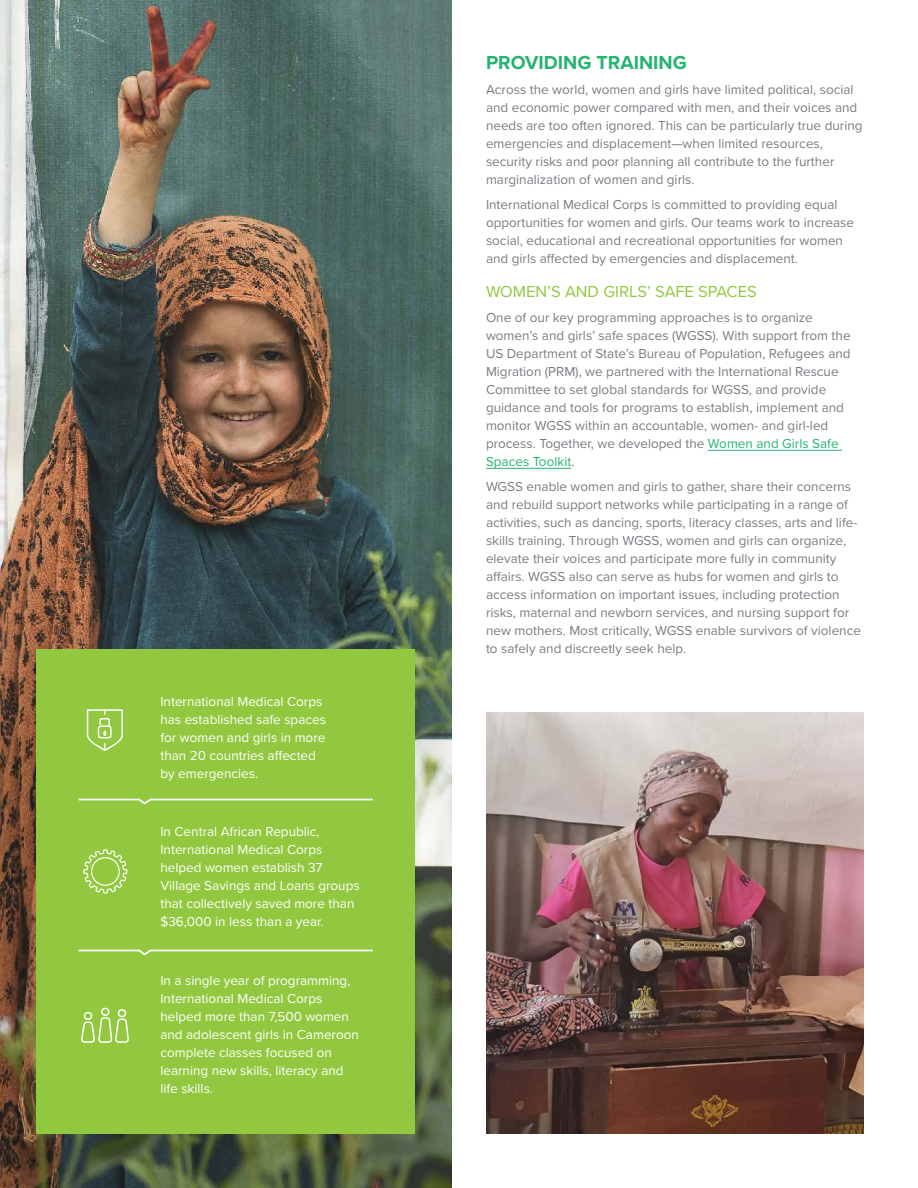
<style>
.page{position:relative;width:918px;height:1188px;background:#fff}
.page>*{position:absolute;margin:0;border:0;box-sizing:border-box;transform-origin:0 0}
.t1{font:700 19.5px "Proxima Nova";color:#26b472}
.t2{font:16.5px "Proxima Nova";color:#91c83f}
.t3{font:13.5px/18px "Proxima Nova";color:#787d83}
.t4{font:13.5px/18px "Proxima Nova";color:#fff}
.s1{color:#26b472}
</style>
<div class="page">
<img style="left:0;top:0;width:451px;height:1188px">
<hr style="left:708px;top:450px;width:134px;height:1px;background:#26b472">
<hr style="left:486px;top:468px;width:85px;height:1px;background:#26b472">
<div style="left:37px;top:649px;width:378px;height:485px;background:#91c83f"></div>
<svg style="left:78px;top:798px;width:295px;height:7px"></svg>
<svg style="left:78px;top:949px;width:295px;height:7px"></svg>
<svg style="left:86px;top:709px;width:37px;height:42px"></svg>
<svg style="left:81px;top:1007px;width:48px;height:36px"></svg>
<svg style="left:83px;top:849px;width:45px;height:45px"></svg>
<img style="left:486px;top:713px;width:378px;height:421px">
<p class="t4" style="left:160px;top:692px;width:167px">International Medical Corps has established safe spaces for women and girls in more than 20 countries affected by emergencies.</p>
<p class="t4" style="left:160px;top:822px;width:201px">In Central African Republic,<br>International Medical Corps helped women establish 37<br>Village Savings and Loans groups that collectively saved more than $36,000 in less than a year.</p>
<p class="t4" style="left:160px;top:971px;width:200px">In a single year of programming,<br>International Medical Corps helped more than 7,500 women and adolescent girls in Cameroon complete classes focused on learning new skills, literacy and life skills.</p>
<h1 class="t1" style="left:486px;top:48px;width:202px">PROVIDING TRAINING</h1>
<p class="t3" style="left:486px;top:80px;width:378px">Across the world, women and girls have limited political, social and economic power compared with men, and their voices and needs are too often ignored. This can be particularly true during emergencies and displacement—when limited resources, security risks and poor planning all contribute to the further marginalization of women and girls.</p>
<p class="t3" style="left:486px;top:195px;width:370px">International Medical Corps is committed to providing equal opportunities for women and girls. Our teams work to increase social, educational and recreational opportunities for women and girls affected by emergencies and displacement.</p>
<p class="t2" style="left:486px;top:280px;width:272px">WOMEN’S AND GIRLS’ SAFE SPACES</p>
<p class="t3" style="left:486px;top:308px;width:366px">One of our key programming approaches is to organize women’s and girls’ safe spaces (WGSS). With support from the US Department of State’s Bureau of Population, Refugees and Migration (PRM), we partnered with the International Rescue Committee to set global standards for WGSS, and provide guidance and tools for programs to establish, implement and monitor WGSS within an accountable, women- and girl-led process. Together, we developed the <span class="s1">Women and Girls Safe Spaces Toolkit</span>.</p>
<p class="t3" style="left:486px;top:477px;width:377px">WGSS enable women and girls to gather, share their concerns and rebuild support networks while participating in a range of activities, such as dancing, sports, literacy classes, arts and life&shy;skills training. Through WGSS, women and girls can organize, elevate their voices and participate more fully in community affairs. WGSS also can serve as hubs for women and girls to access information on important issues, including protection risks, maternal and newborn services, and nursing support for new mothers. Most critically, WGSS enable survivors of violence to safely and discreetly seek help.</p>
</div>
